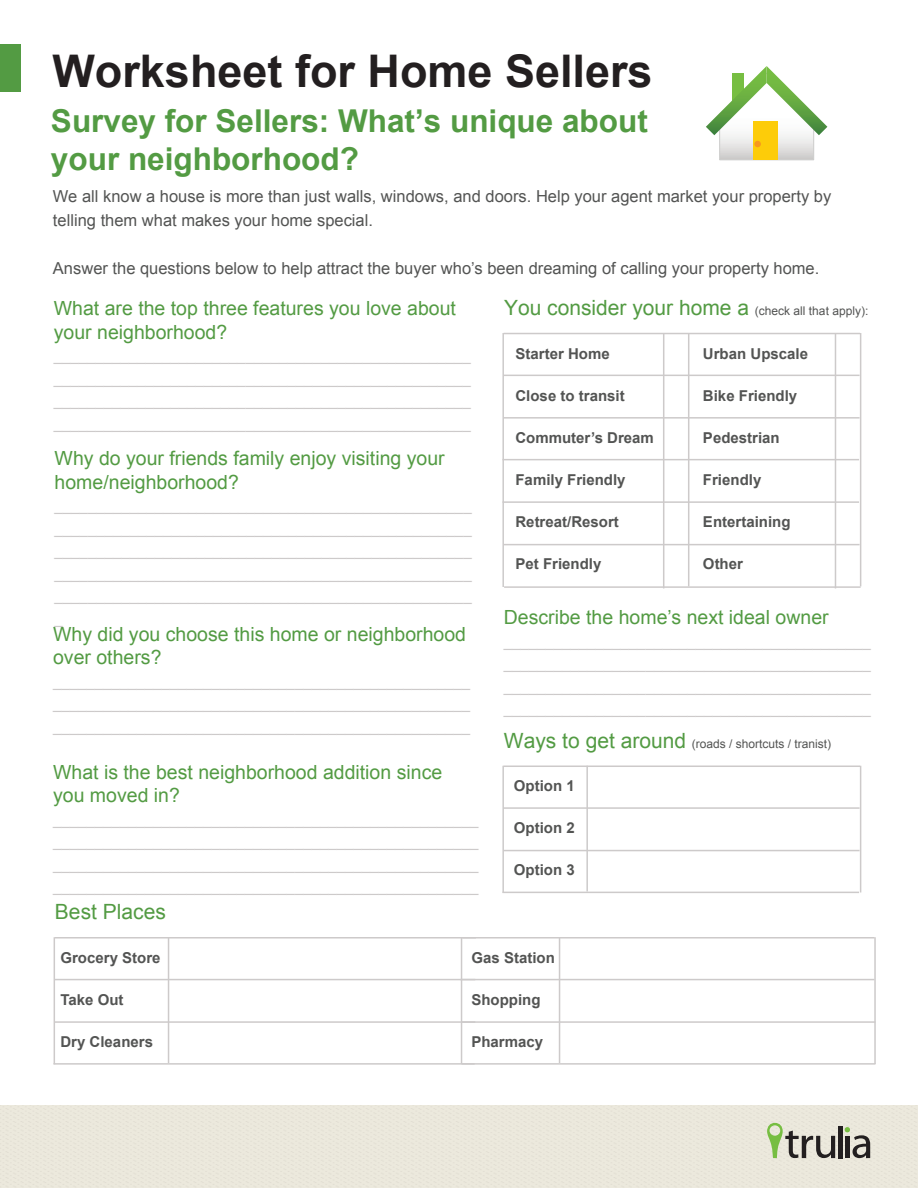
<style>
.page{position:relative;width:918px;height:1188px;background:#fff}
.page>*{position:absolute;margin:0;border:0;box-sizing:border-box;transform-origin:0 0}
.t1{font:700 45px "Arial";color:#231f20}
.t2{font:700 31.5px/37.8px "Arial";color:#539b43}
.t3{font:21px "Arial";color:#539b43}
.t4{font:19.5px/23.4px "Arial";color:#539b43}
.t5{font:16.5px/24px "Arial";color:#535453}
.t6{font:15px/22.5px "Arial";color:#cdcaca;text-align:justify}
.t7{font:700 15px "Arial";color:#535453}
.t8{font:12px "Arial";color:#535453}
.s1{font-size:12px;color:#535453}
.s2{font-size:21px;color:#539b43}
</style>
<div class="page">
<div style="left:0;top:1105px;width:918px;height:83px;background:#ece9dd"></div>
<hr style="left:838px;top:1126px;width:4px;height:32px;background:#231f20">
<svg style="left:845px;top:1127px;width:25px;height:31px"></svg>
<svg style="left:767px;top:1123px;width:68px;height:35px;background:#b5b9a4"></svg>
<hr style="left:663px;top:333px;width:1px;height:255px;background:#cdcaca">
<hr style="left:688px;top:333px;width:1px;height:253px;background:#cdcaca">
<hr style="left:504px;top:333px;width:356px;height:1px;background:#cdcaca">
<hr style="left:503px;top:375px;width:357px;height:1px;background:#cdcaca">
<hr style="left:503px;top:417px;width:357px;height:2px;background:#cdcaca">
<hr style="left:502px;top:459px;width:357px;height:1px;background:#cdcaca">
<hr style="left:502px;top:501px;width:357px;height:2px;background:#cdcaca">
<hr style="left:503px;top:544px;width:357px;height:1px;background:#cdcaca">
<hr style="left:504px;top:586px;width:357px;height:2px;background:#cdcaca">
<hr style="left:835px;top:333px;width:1px;height:255px;background:#cdcaca">
<hr style="left:860px;top:333px;width:1px;height:253px;background:#cdcaca">
<hr style="left:502px;top:333px;width:2px;height:254px;background:#cdcaca">
<hr style="left:586px;top:766px;width:2px;height:125px;background:#cdcaca">
<hr style="left:504px;top:766px;width:356px;height:1px;background:#cdcaca">
<hr style="left:503px;top:807px;width:357px;height:2px;background:#cdcaca">
<hr style="left:503px;top:850px;width:357px;height:1px;background:#cdcaca">
<hr style="left:502px;top:892px;width:357px;height:1px;background:#cdcaca">
<hr style="left:860px;top:766px;width:1px;height:126px;background:#cdcaca">
<hr style="left:502px;top:766px;width:2px;height:127px;background:#cdcaca">
<hr style="left:168px;top:937px;width:1px;height:126px;background:#cdcaca">
<hr style="left:55px;top:937px;width:421px;height:2px;background:#cdcaca">
<hr style="left:54px;top:979px;width:421px;height:1px;background:#cdcaca">
<hr style="left:54px;top:1021px;width:421px;height:2px;background:#cdcaca">
<hr style="left:53px;top:1063px;width:422px;height:2px;background:#cdcaca">
<hr style="left:461px;top:937px;width:1px;height:127px;background:#cdcaca">
<hr style="left:54px;top:937px;width:1px;height:127px;background:#cdcaca">
<hr style="left:559px;top:937px;width:1px;height:126px;background:#cdcaca">
<hr style="left:462px;top:937px;width:412px;height:2px;background:#cdcaca">
<hr style="left:460px;top:979px;width:414px;height:1px;background:#cdcaca">
<hr style="left:462px;top:1021px;width:414px;height:2px;background:#cdcaca">
<hr style="left:462px;top:1063px;width:414px;height:2px;background:#cdcaca">
<hr style="left:874px;top:937px;width:2px;height:127px;background:#cdcaca">
<svg style="left:706px;top:66px;width:121px;height:95px"></svg>
<div style="left:753px;top:121px;width:25px;height:39px;background:#fdcc09"></div>
<div style="left:754px;top:141px;width:7px;height:6px;background:#f7981d;border-radius:50%"></div>
<div style="left:0;top:44px;width:21px;height:48px;background:#539b43"></div>
<h1 class="t1" style="left:52px;top:41px;width:602px">Worksheet for Home Sellers</h1>
<h2 class="t2" style="left:51px;top:103px;width:598px">Survey for Sellers: What’s unique about your neighborhood?</h2>
<p class="t5" style="left:53px;top:185px;width:780px">We all know a house is more than just walls, windows, and doors. Help your agent market your property by telling them what makes your home special.</p>
<p class="t5" style="left:53px;top:257px;width:768px">Answer the questions below to help attract the buyer who’s been dreaming of calling your property home.</p>
<h3 class="t4" style="left:54px;top:297px;width:404px">What are the top three features you love about your neighborhood?</h3>
<p class="t6" style="left:54px;top:345px;width:419px">__________________________________________________ __________________________________________________ __________________________________________________ __________________________________________________</p>
<h3 class="t4" style="left:55px;top:447px;width:392px">Why do your friends family enjoy visiting your home/neighborhood?</h3>
<p class="t6" style="left:55px;top:495px;width:419px">__________________________________________________ __________________________________________________ __________________________________________________ __________________________________________________ __________________________________________________ _</p>
<h3 class="t4" style="left:53px;top:622px;width:414px">Why did you choose this home or neighborhood over others?</h3>
<p class="t6" style="left:53px;top:670px;width:419px">__________________________________________________ __________________________________________________ __________________________________________________</p>
<h3 class="t4" style="left:53px;top:760px;width:391px">What is the best neighborhood addition since you moved in?</h3>
<p class="t6" style="left:53px;top:808px;width:427px">___________________________________________________ ___________________________________________________ ___________________________________________________ ___________________________________________________</p>
<h3 class="t3" style="left:55px;top:898px;width:112px">Best Places</h3>
<h3 class="t3" style="left:504px;top:294px;width:366px">You consider your home a <span class="s1">(check all that apply):</span></h3>
<p class="t7" style="left:515px;top:343px;width:96px">Starter Home</p>
<p class="t7" style="left:515px;top:385px;width:111px">Close to transit</p>
<p class="t7" style="left:515px;top:427px;width:140px">Commuter’s Dream</p>
<p class="t7" style="left:515px;top:469px;width:112px">Family Friendly</p>
<p class="t7" style="left:515px;top:511px;width:105px">Retreat/Resort</p>
<p class="t7" style="left:515px;top:553px;width:87px">Pet Friendly</p>
<p class="t7" style="left:703px;top:343px;width:107px">Urban Upscale</p>
<p class="t7" style="left:703px;top:385px;width:96px">Bike Friendly</p>
<p class="t7" style="left:703px;top:427px;width:78px">Pedestrian</p>
<p class="t7" style="left:703px;top:469px;width:60px">Friendly</p>
<p class="t7" style="left:703px;top:511px;width:89px">Entertaining</p>
<p class="t7" style="left:703px;top:553px;width:42px">Other</p>
<h3 class="t4" style="left:504px;top:606px;width:326px">Describe the home’s next ideal owner</h3>
<p class="t6" style="left:504px;top:630px;width:368px">____________________________________________ ____________________________________________ ____________________________________________ ____________________________________________</p>
<p class="t8" style="left:504px;top:736px;width:329px"><span class="s2">Ways to get around</span> (roads / shortcuts / tranist)</p>
<p class="t7" style="left:514px;top:776px;width:62px">Option 1</p>
<p class="t7" style="left:514px;top:818px;width:62px">Option 2</p>
<p class="t7" style="left:514px;top:860px;width:62px">Option 3</p>
<p class="t7" style="left:60px;top:948px;width:102px">Grocery Store</p>
<p class="t7" style="left:60px;top:990px;width:65px">Take Out</p>
<p class="t7" style="left:60px;top:1032px;width:94px">Dry Cleaners</p>
<p class="t7" style="left:471px;top:948px;width:85px">Gas Station</p>
<p class="t7" style="left:471px;top:990px;width:71px">Shopping</p>
<p class="t7" style="left:471px;top:1032px;width:73px">Pharmacy</p>
</div>
